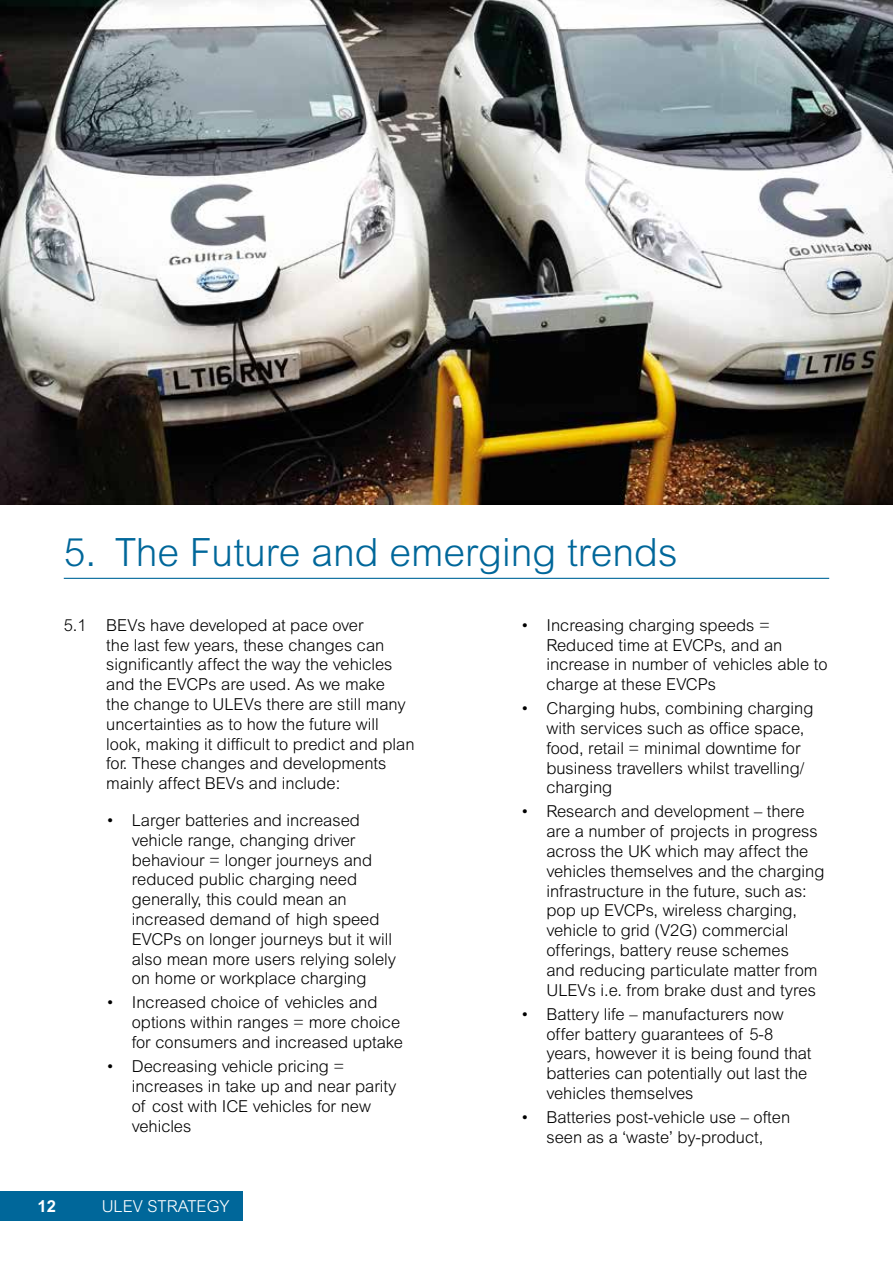
<style>
.page{position:relative;width:893px;height:1263px;background:#fff}
.page>*{position:absolute;margin:0;border:0;box-sizing:border-box;transform-origin:0 0}
.t1{font:300 39px "Arial MT Std";color:#00679a}
.t2{font:300 16.5px/19.8px "Arial MT Std";color:#000}
.t3{font:300 16.5px "Arial MT Std";color:#fff}
.t4{font:700 16.5px "Arial MT Std";color:#fff}
</style>
<div class="page">
<div style="left:0;top:1191px;width:242px;height:29px;background:#00679a"></div>
<img style="left:0;top:0;width:893px;height:505px">
<hr style="left:64px;top:578px;width:765px;height:1px;background:#00679a">
<h1 class="t1" style="left:64px;top:530px;width:615px">5. The Future and emerging trends</h1>
<p class="t2" style="left:106px;top:615px;width:310px;text-indent:-43px">5.1 BEVs have developed at pace over<br>the last few years, these changes can significantly affect the way the vehicles and the EVCPs are used. As we make<br>the change to ULEVs there are still many uncertainties as to how the future will look, making it difficult to predict and plan for. These changes and developments mainly affect BEVs and include:</p>
<p class="t2" style="left:132px;top:810px;width:266px;text-indent:-26px">• Larger batteries and increased vehicle range, changing driver behaviour = longer journeys and reduced public charging need generally, this could mean an increased demand of high speed<br>EVCPs on longer journeys but it will also mean more users relying solely on home or workplace charging</p>
<p class="t2" style="left:132px;top:993px;width:273px;text-indent:-26px">• Increased choice of vehicles and options within ranges = more choice for consumers and increased uptake</p>
<p class="t2" style="left:132px;top:1056px;width:266px;text-indent:-26px">• Decreasing vehicle pricing = increases in take up and near parity of cost with ICE vehicles for new vehicles</p>
<p class="t4" style="left:37px;top:1196px;width:20px">12</p>
<p class="t3" style="left:102px;top:1196px;width:129px">ULEV STRATEGY</p>
<p class="t2" style="left:546px;top:615px;width:283px;text-indent:-26px">• Increasing charging speeds =<br>Reduced time at EVCPs, and an increase in number of vehicles able to charge at these EVCPs</p>
<p class="t2" style="left:546px;top:698px;width:269px;text-indent:-26px">• Charging hubs, combining charging with services such as office space, food, retail = minimal downtime for business travellers whilst travelling/ charging</p>
<p class="t2" style="left:546px;top:802px;width:279px;text-indent:-26px">• Research and development – there are a number of projects in progress across the UK which may affect the vehicles themselves and the charging infrastructure in the future, such as: pop up EVCPs, wireless charging, vehicle to grid (V2G) commercial offerings, battery reuse schemes<br>and reducing particulate matter from ULEVs i.e. from brake dust and tyres</p>
<p class="t2" style="left:546px;top:1004px;width:267px;text-indent:-26px">• Battery life – manufacturers now offer battery guarantees of 5-8 years, however it is being found that batteries can potentially out last the vehicles themselves</p>
<p class="t2" style="left:521px;top:1107px;width:271px;text-align:center">• Batteries post-vehicle use – often seen as a ‘waste’ by-product,</p>
</div>
